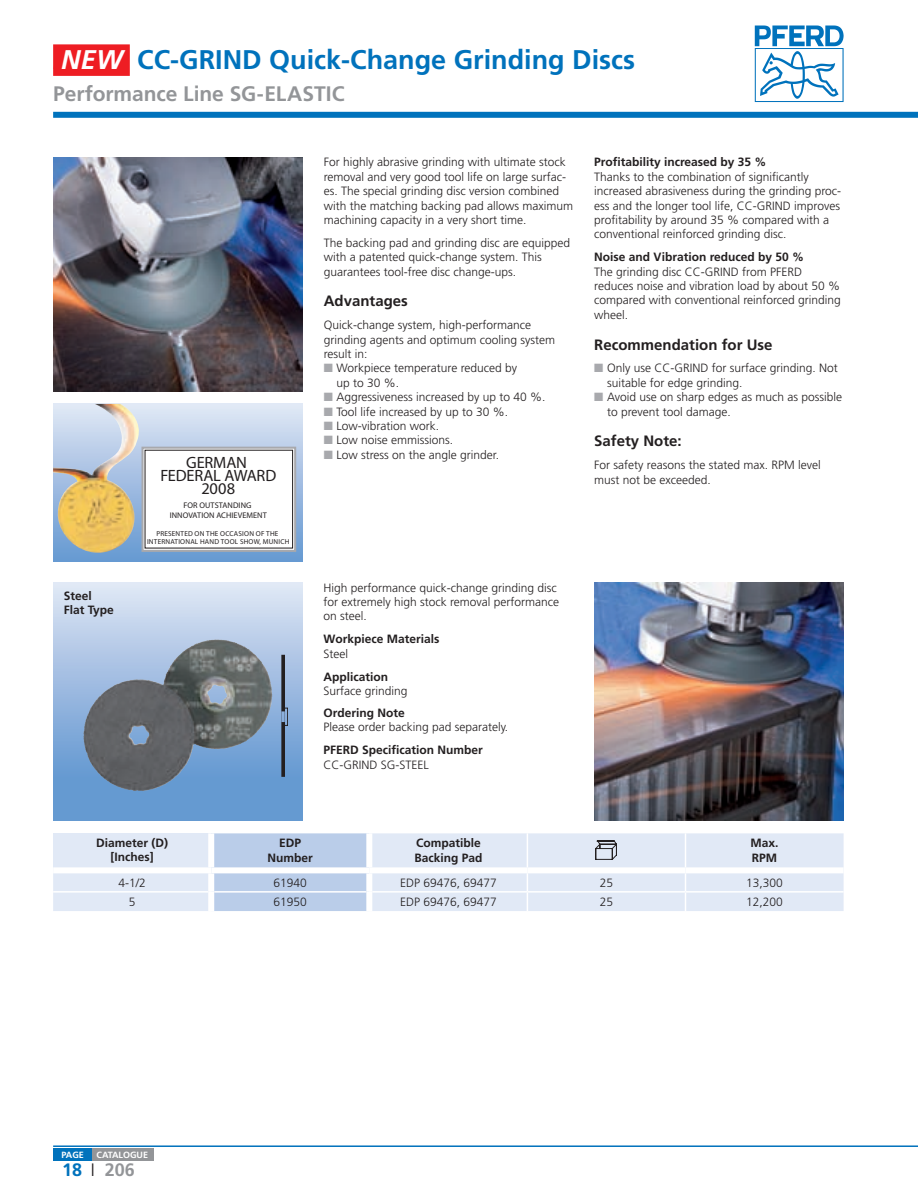
<style>
.page{position:relative;width:918px;height:1188px;background:#fff}
.page>*{position:absolute;margin:0;border:0;box-sizing:border-box;transform-origin:0 0}
.t1{font:700 27px "Frutiger";color:#0072bc}
.t2{font:700 21px "Frutiger";letter-spacing:-.005em;color:#939598}
.t3{font:700 18px "Frutiger";color:#939598}
.t4{font:16.35px/13.4px "Myriad";letter-spacing:-.015em;color:#231f20;text-align:center}
.t5{font:700 15px "Frutiger";color:#231f20}
.t6{font:300 12px/14.4px "Frutiger";color:#231f20}
.t7{font:700 12px/14.4px "Frutiger";color:#231f20}
.t8{font:700 9px "Frutiger";color:#fff}
.t9{font:8.25px/9.9px "Myriad";letter-spacing:.01em;color:#231f20;text-align:center}
.t10{font:7.2px/8.6px "Myriad";letter-spacing:.03em;color:#231f20;text-align:center}
.s1{font-style:italic;color:#ee1d23}
.s2{font-style:italic;color:#fff}
.s3{color:#a8a9ad}
.s4{color:#0072bc}
.s5{font-weight:300;color:#231f20}
</style>
<div class="page">
<svg style="left:755px;top:26px;width:89px;height:76px"></svg>
<div style="left:53px;top:112px;width:865px;height:6px;background:#0072bc"></div>
<hr style="left:53px;top:1145px;width:865px;height:2px;background:#0072bc">
<div style="left:53px;top:1148px;width:39px;height:13px;background:#0072bc"></div>
<div style="left:92px;top:1148px;width:62px;height:13px;background:#939598"></div>
<img style="left:53px;top:157px;width:249px;height:234px">
<svg style="left:53px;top:583px;width:249px;height:238px;background:#8ba3be"></svg>
<img style="left:163px;top:639px;width:54px;height:45px">
<img style="left:594px;top:583px;width:250px;height:238px">
<div style="left:53px;top:833px;width:791px;height:78px;background:#e1e9f6"></div>
<hr style="left:53px;top:891px;width:155px;height:2px;background:#fff">
<hr style="left:527px;top:891px;width:159px;height:2px;background:#fff">
<hr style="left:686px;top:891px;width:158px;height:2px;background:#fff">
<div style="left:208px;top:873px;width:6px;height:19px;background:#fff"></div>
<div style="left:208px;top:892px;width:6px;height:19px;background:#fff"></div>
<hr style="left:685px;top:833px;width:1px;height:34px;background:#fff">
<svg style="left:685px;top:873px;width:1px;height:38px"></svg>
<div style="left:208px;top:833px;width:6px;height:34px;background:#fff"></div>
<svg style="left:211px;top:833px;width:317px;height:78px;background:#cfdcf0"></svg>
<div style="left:366px;top:833px;width:6px;height:34px;background:#fff"></div>
<div style="left:366px;top:873px;width:6px;height:19px;background:#fff"></div>
<div style="left:366px;top:892px;width:6px;height:19px;background:#fff"></div>
<div style="left:53px;top:867px;width:158px;height:6px;background:#fff"></div>
<div style="left:211px;top:867px;width:158px;height:6px;background:#fff"></div>
<div style="left:369px;top:867px;width:158px;height:6px;background:#fff"></div>
<div style="left:527px;top:867px;width:159px;height:6px;background:#fff"></div>
<div style="left:686px;top:867px;width:158px;height:6px;background:#fff"></div>
<svg style="left:595px;top:840px;width:23px;height:20px"></svg>
<div style="left:53px;top:44px;width:77px;height:32px;background:#ee1d23"></div>
<svg style="left:281px;top:655px;width:4px;height:122px"></svg>
<div style="left:285px;top:708px;width:3px;height:18px;border:1px solid #231f20"></div>
<svg style="left:53px;top:404px;width:249px;height:157px;background:#b3c9e4"></svg>
<div style="left:141px;top:447px;width:155px;height:105px;border:2px solid #a8a9ad"></div>
<div style="left:145px;top:450px;width:148px;height:98px;background:#fff"></div>
<img style="left:53px;top:404px;width:87px;height:149px">
<h1 class="t1" style="left:53px;top:44px;width:584px"><span class="s1">.</span><span class="s2">NEW</span><span class="s1">.</span> CC-GRIND Quick-Change Grinding Discs</h1>
<h2 class="t2" style="left:53px;top:81px;width:293px">Performance Line SG-ELASTIC</h2>
<p class="t7" style="left:64px;top:589px;width:52px">Steel<br>Flat Type</p>
<h3 class="t4" style="left:160px;top:456px;width:117px">GERMAN<br>FEDERAL AWARD<br>2008</h3>
<p class="t10" style="left:147px;top:529px;width:144px">PRESENTED ON THE OCCASION OF THE<br>INTERNATIONAL HAND TOOL SHOW, MUNICH</p>
<p class="t9" style="left:170px;top:501px;width:99px">FOR OUTSTANDING<br>INNOVATION ACHIEVEMENT</p>
<p class="t6" style="left:324px;top:155px;width:251px">For highly abrasive grinding with ultimate stock removal and very good tool life on large surfac&shy;es. The special grinding disc version combined with the matching backing pad allows maximum machining capacity in a very short time.</p>
<p class="t6" style="left:324px;top:236px;width:248px">The backing pad and grinding disc are equipped with a patented quick-change system. This guarantees tool-free disc change-ups.</p>
<p class="t5" style="left:324px;top:292px;width:86px">Advantages</p>
<p class="t6" style="left:324px;top:318px;width:233px">Quick-change system, high-performance grinding agents and optimum cooling system result in:</p>
<p class="t6" style="left:336px;top:361px;width:182px;text-indent:-13px"><span class="s3">■</span> Workpiece temperature reduced by up to 30 %.</p>
<p class="t6" style="left:324px;top:390px;width:223px"><span class="s3">■</span> Aggressiveness increased by up to 40 %.</p>
<p class="t6" style="left:324px;top:405px;width:186px"><span class="s3">■</span> Tool life increased by up to 30 %.</p>
<p class="t6" style="left:324px;top:419px;width:117px"><span class="s3">■</span> Low-vibration work.</p>
<p class="t6" style="left:324px;top:433px;width:131px"><span class="s3">■</span> Low noise emmissions.</p>
<p class="t6" style="left:324px;top:448px;width:177px"><span class="s3">■</span> Low stress on the angle grinder.</p>
<p class="t7" style="left:594px;top:155px;width:174px">Profitability increased by 35 %</p>
<p class="t6" style="left:594px;top:170px;width:248px">Thanks to the combination of significantly increased abrasiveness during the grinding proc&shy;ess and the longer tool life, CC-GRIND improves profitability by around 35 % compared with a conventional reinforced grinding disc.</p>
<p class="t7" style="left:594px;top:250px;width:211px">Noise and Vibration reduced by 50 %</p>
<p class="t6" style="left:594px;top:264px;width:248px">The grinding disc CC-GRIND from PFERD reduces noise and vibration load by about 50 % compared with conventional reinforced grinding wheel.</p>
<p class="t5" style="left:594px;top:336px;width:180px">Recommendation for Use</p>
<p class="t6" style="left:607px;top:361px;width:232px;text-indent:-13px"><span class="s3">■</span> Only use CC-GRIND for surface grinding. Not suitable for edge grinding.</p>
<p class="t6" style="left:607px;top:390px;width:237px;text-indent:-13px"><span class="s3">■</span> Avoid use on sharp edges as much as possible to prevent tool damage.</p>
<p class="t5" style="left:594px;top:432px;width:89px">Safety Note:</p>
<p class="t6" style="left:594px;top:458px;width:228px">For safety reasons the stated max. RPM level must not be exceeded.</p>
<p class="t6" style="left:324px;top:580px;width:237px">High performance quick-change grinding disc for extremely high stock removal performance on steel.</p>
<p class="t7" style="left:324px;top:632px;width:117px">Workpiece Materials</p>
<p class="t6" style="left:324px;top:646px;width:26px">Steel</p>
<p class="t7" style="left:324px;top:669px;width:66px">Application</p>
<p class="t6" style="left:324px;top:684px;width:86px">Surface grinding</p>
<p class="t7" style="left:324px;top:706px;width:83px">Ordering Note</p>
<p class="t6" style="left:324px;top:720px;width:186px">Please order backing pad separately.</p>
<p class="t7" style="left:324px;top:743px;width:161px">PFERD Specification Number</p>
<p class="t6" style="left:324px;top:757px;width:107px">CC-GRIND SG-STEEL</p>
<p class="t7" style="left:96px;top:835px;width:74px;text-align:center">Diameter (D) [Inches]</p>
<p class="t7" style="left:268px;top:836px;width:47px;text-align:center">EDP<br>Number</p>
<p class="t7" style="left:414px;top:836px;width:70px">Compatible<br>Backing Pad</p>
<p class="t7" style="left:751px;top:836px;width:30px">Max.<br>RPM</p>
<p class="t6" style="left:119px;top:876px;width:29px">4-1/2</p>
<p class="t6" style="left:274px;top:876px;width:35px">61940</p>
<p class="t6" style="left:400px;top:876px;width:98px">EDP 69476, 69477</p>
<p class="t6" style="left:600px;top:876px;width:15px">25</p>
<p class="t6" style="left:746px;top:876px;width:38px">13,300</p>
<p class="t6" style="left:129px;top:895px;width:8px">5</p>
<p class="t6" style="left:274px;top:895px;width:35px">61950</p>
<p class="t6" style="left:400px;top:895px;width:98px">EDP 69476, 69477</p>
<p class="t6" style="left:600px;top:895px;width:15px">25</p>
<p class="t6" style="left:746px;top:895px;width:38px">12,200</p>
<p class="t8" style="left:62px;top:1149px;width:24px">PAGE</p>
<p class="t8" style="left:97px;top:1149px;width:53px">CATALOGUE</p>
<h3 class="t3" style="left:62px;top:1160px;width:74px"><span class="s4">18</span> <span class="s5">I</span> 206</h3>
</div>
